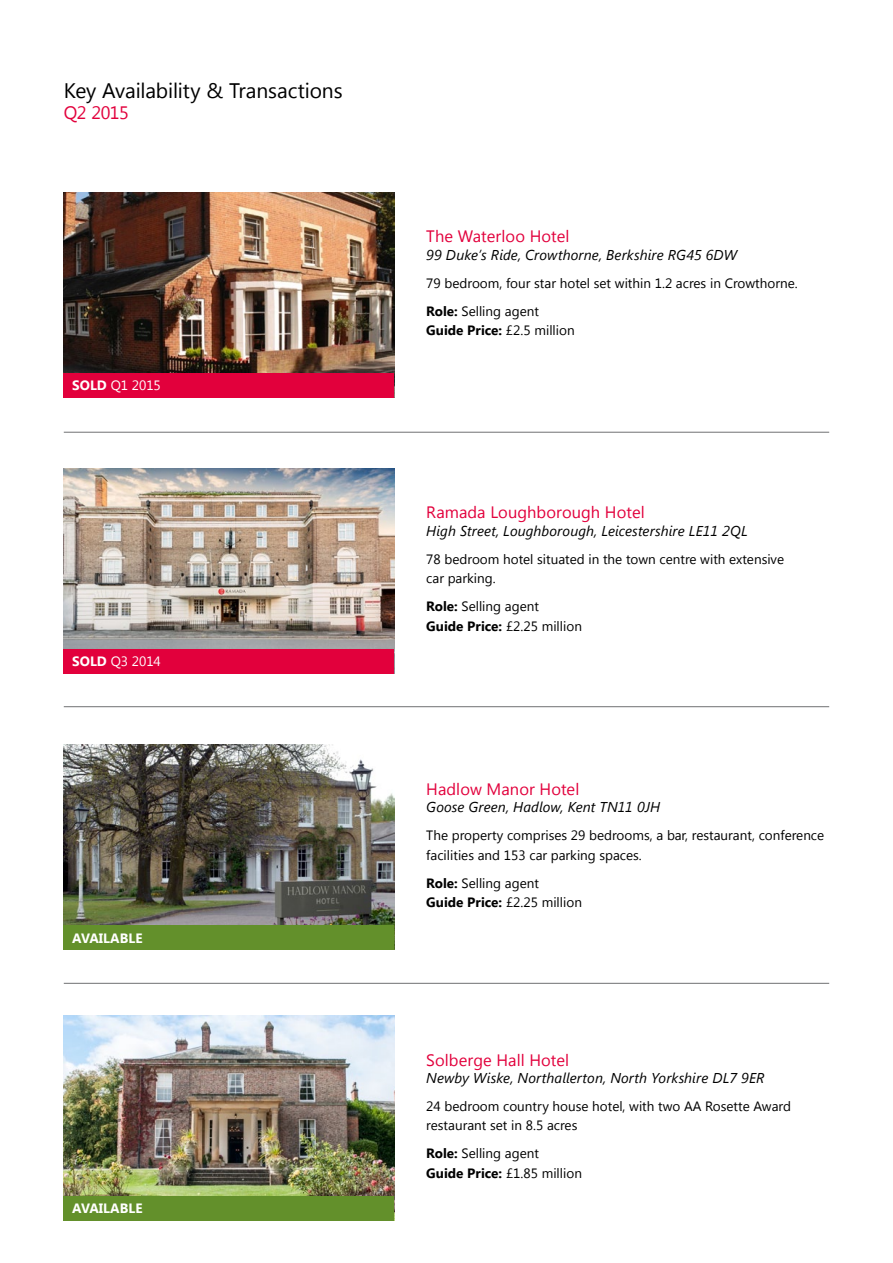
<style>
.page{position:relative;width:893px;height:1263px;background:#fff}
.page>*{position:absolute;margin:0;border:0;box-sizing:border-box;transform-origin:0 0}
.t1{font:21px "Segoe UI";letter-spacing:-.005em;color:#000}
.t2{font:18px "Segoe UI";letter-spacing:-.025em;color:#e2003c}
.t3{font:16.5px "Segoe UI";letter-spacing:.005em;color:#e2003c}
.t4{font:italic 14.25px "Segoe UI";letter-spacing:.01em;color:#000}
.t5{font:13.5px/19.5px "Segoe UI";color:#000}
.t6{font:700 13.5px "Segoe UI";color:#000}
.t7{font:13.5px "Segoe UI";color:#fff}
.t8{font:700 13.5px "Segoe UI";color:#fff}
.s1{font-weight:700}
.s2{font-weight:400}
</style>
<div class="page">
<hr style="left:64px;top:432px;width:765px;height:1px;background:#707172">
<img style="left:64px;top:192px;width:330px;height:181px">
<hr style="left:64px;top:706px;width:765px;height:1px;background:#707172">
<img style="left:64px;top:744px;width:330px;height:181px">
<div style="left:64px;top:925px;width:330px;height:24px;background:#63902b"></div>
<img style="left:64px;top:1015px;width:330px;height:181px">
<div style="left:64px;top:1196px;width:330px;height:24px;background:#63902b"></div>
<img style="left:64px;top:468px;width:330px;height:181px">
<div style="left:64px;top:649px;width:330px;height:24px;background:#e2003c"></div>
<div style="left:64px;top:373px;width:330px;height:24px;background:#e2003c"></div>
<hr style="left:64px;top:983px;width:765px;height:1px;background:#707172">
<h1 class="t1" style="left:64px;top:76px;width:280px">Key Availability &amp; Transactions</h1>
<h2 class="t2" style="left:64px;top:100px;width:67px">Q2 2015</h2>
<p class="t7" style="left:72px;top:376px;width:90px"><span class="s1">SOLD</span> Q1 2015</p>
<p class="t7" style="left:72px;top:652px;width:90px"><span class="s1">SOLD</span> Q3 2014</p>
<p class="t8" style="left:72px;top:928px;width:72px">AVAILABLE</p>
<p class="t8" style="left:72px;top:1199px;width:72px">AVAILABLE</p>
<p class="t3" style="left:426px;top:225px;width:145px">The Waterloo Hotel</p>
<p class="t4" style="left:426px;top:245px;width:312px">99 Duke’s Ride, Crowthorne, Berkshire RG45 6DW</p>
<p class="t5" style="left:426px;top:268px;width:373px;line-height:28px">79 bedroom, four star hotel set within 1.2 acres in Crowthorne.<br><span class="s1">Role:</span> Selling agent</p>
<p class="t6" style="left:426px;top:321px;width:150px">Guide Price: <span class="s2">£2.5 million</span></p>
<p class="t3" style="left:426px;top:501px;width:220px">Ramada Loughborough Hotel</p>
<p class="t4" style="left:426px;top:521px;width:323px">High Street, Loughborough, Leicestershire LE11 2QL</p>
<p class="t5" style="left:426px;top:548px;width:359px">78 bedroom hotel situated in the town centre with extensive car parking.</p>
<p class="t5" style="left:426px;top:596px;width:157px"><span class="s1">Role:</span> Selling agent<br><span class="s1">Guide Price:</span> £2.25 million</p>
<p class="t3" style="left:426px;top:777px;width:155px">Hadlow Manor Hotel</p>
<p class="t4" style="left:426px;top:797px;width:235px">Goose Green, Hadlow, Kent TN11 0JH</p>
<p class="t5" style="left:426px;top:825px;width:399px">The property comprises 29 bedrooms, a bar, restaurant, conference facilities and 153 car parking spaces.</p>
<p class="t5" style="left:426px;top:872px;width:157px"><span class="s1">Role:</span> Selling agent<br><span class="s1">Guide Price:</span> £2.25 million</p>
<p class="t3" style="left:426px;top:1048px;width:144px">Solberge Hall Hotel</p>
<p class="t4" style="left:426px;top:1068px;width:340px">Newby Wiske, Northallerton, North Yorkshire DL7 9ER</p>
<p class="t5" style="left:426px;top:1096px;width:366px">24 bedroom country house hotel, with two AA Rosette Award restaurant set in 8.5 acres</p>
<p class="t5" style="left:426px;top:1143px;width:157px"><span class="s1">Role:</span> Selling agent<br><span class="s1">Guide Price:</span> £1.85 million</p>
</div>
